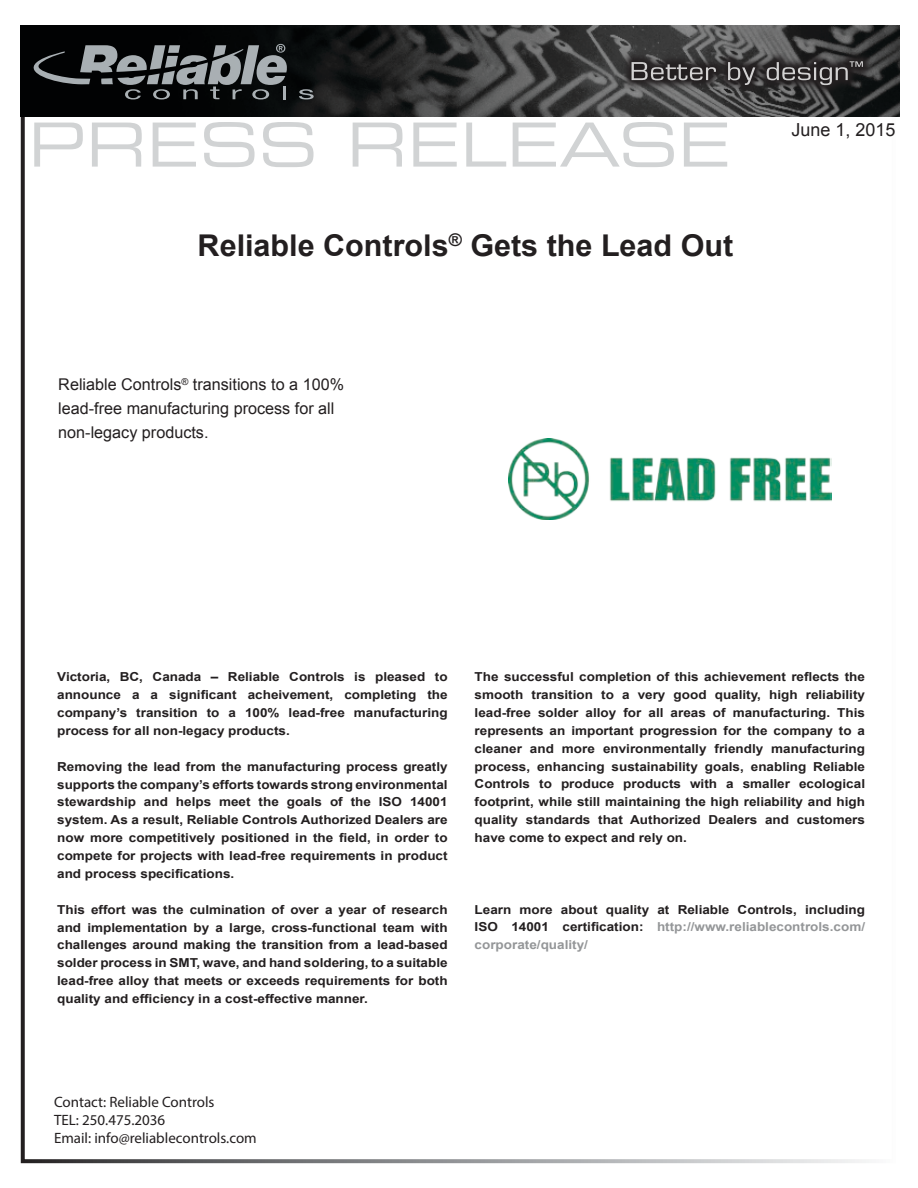
<style>
.page{position:relative;width:918px;height:1188px;background:#fff}
.page>*{position:absolute;margin:0;border:0;box-sizing:border-box;transform-origin:0 0}
.t1{font:700 30px "Arial";color:#231f20}
.t2{font:18px "Arial";color:#231f20}
.t3{font:16.2px/24.3px "Arial";color:#231f20}
.t4{font:15px/18px "Myriad Pro";color:#231f20}
.t5{font:700 12.45px/17.9px "Arial";color:#231f20;text-align:justify;scale:1.09 1}
.s1{color:#949698}
</style>
<div class="page">
<img style="left:21px;top:26px;width:551px;height:90px">
<svg style="left:299px;top:89px;width:15px;height:10px"></svg>
<svg style="left:34px;top:44px;width:253px;height:55px;background:#414446"></svg>
<svg style="left:34px;top:123px;width:49px;height:44px"></svg>
<svg style="left:92px;top:123px;width:50px;height:44px"></svg>
<svg style="left:153px;top:123px;width:43px;height:44px"></svg>
<svg style="left:204px;top:122px;width:51px;height:45px"></svg>
<svg style="left:263px;top:122px;width:51px;height:45px"></svg>
<svg style="left:353px;top:123px;width:49px;height:44px"></svg>
<svg style="left:413px;top:123px;width:44px;height:44px"></svg>
<svg style="left:466px;top:123px;width:40px;height:44px"></svg>
<svg style="left:513px;top:122px;width:161px;height:45px"></svg>
<svg style="left:684px;top:146px;width:43px;height:21px"></svg>
<img style="left:572px;top:25px;width:328px;height:121px">
<svg style="left:632px;top:62px;width:84px;height:18px;background:#5a5758"></svg>
<svg style="left:728px;top:62px;width:27px;height:23px"></svg>
<svg style="left:767px;top:61px;width:96px;height:24px;background:#4a4848"></svg>
<img style="left:508px;top:438px;width:324px;height:81px">
<h1 class="t1" style="left:198px;top:226px;width:537px">Reliable Controls<sup>®</sup> Gets the Lead Out</h1>
<h3 class="t3" style="left:58px;top:372px;width:287px">Reliable Controls<sup>®</sup> transitions to a 100% lead-free manufacturing process for all non-legacy products.</h3>
<h2 class="t2" style="left:792px;top:118px;width:106px">June 1, 2015</h2>
<p class="t5" style="left:57px;top:668px;width:360px">Victoria, BC, Canada – Reliable Controls is pleased to announce a a significant acheivement, completing the company’s transition to a 100% lead-free manufacturing process for all non-legacy products.</p>
<p class="t5" style="left:57px;top:758px;width:360px">Removing the lead from the manufacturing process greatly supports the company’s efforts towards strong environmental stewardship and helps meet the goals of the ISO 14001 system. As a result, Reliable Controls Authorized Dealers are now more competitively positioned in the field, in order to compete for projects with lead-free requirements in product and process specifications.</p>
<p class="t5" style="left:57px;top:901px;width:360px">This effort was the culmination of over a year of research and implementation by a large, cross-functional team with challenges around making the transition from a lead-based solder process in SMT, wave, and hand soldering, to a suitable lead-free alloy that meets or exceeds requirements for both quality and efficiency in a cost-effective manner.</p>
<p class="t5" style="left:475px;top:668px;width:360px">The successful completion of this achievement reflects the smooth transition to a very good quality, high reliability lead-free solder alloy for all areas of manufacturing. This represents an important progression for the company to a cleaner and more environmentally friendly manufacturing process, enhancing sustainability goals, enabling Reliable Controls to produce products with a smaller ecological footprint, while still maintaining the high reliability and high quality standards that Authorized Dealers and customers have come to expect and rely on.</p>
<p class="t5" style="left:475px;top:901px;width:360px">Learn more about quality at Reliable Controls, including ISO 14001 certification: <span class="s1">http://www.reliablecontrols.com/ corporate/quality/</span></p>
<p class="t4" style="left:54px;top:1092px;width:204px">Contact: Reliable Controls<br>TEL: 250.475.2036<br>Email: info@reliablecontrols.com</p>
</div>
